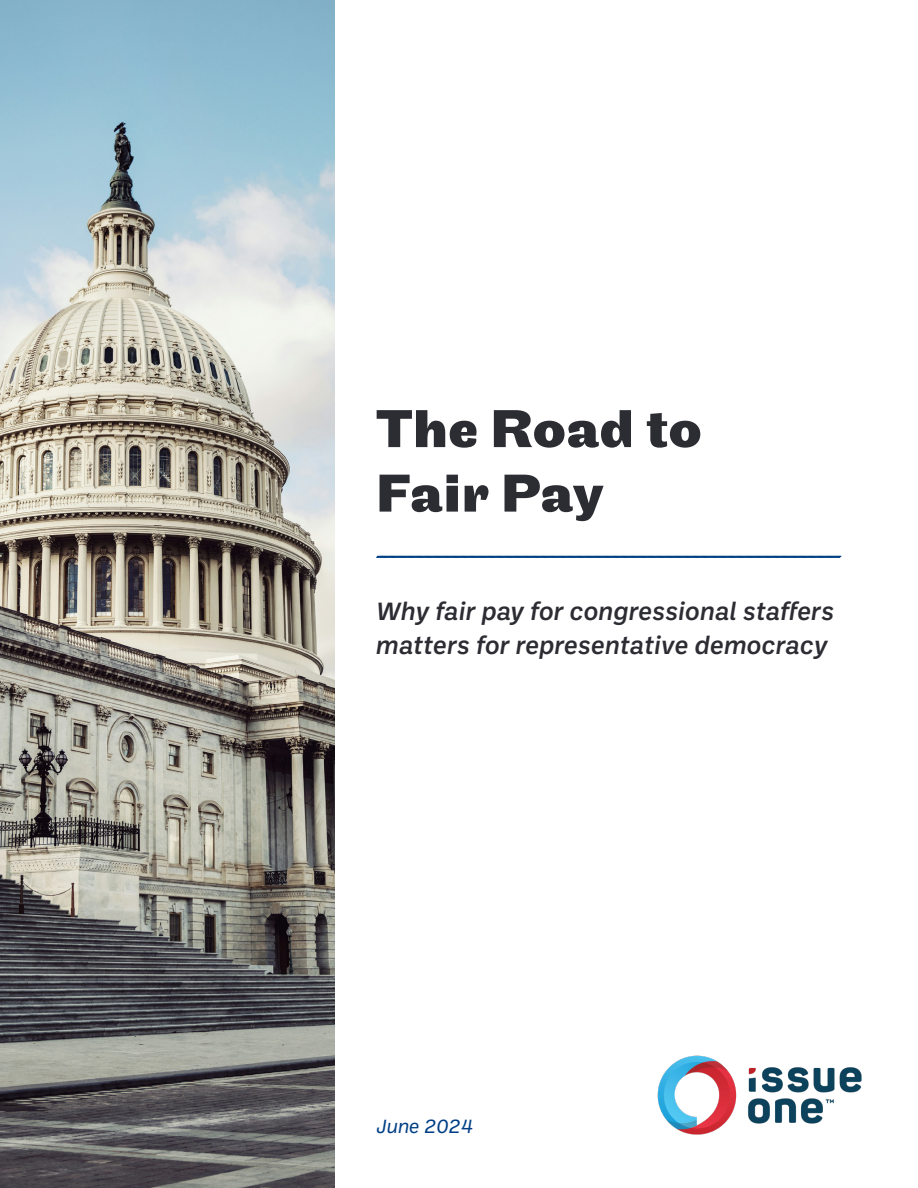
<style>
.page{position:relative;width:918px;height:1188px;background:#fff}
.page>*{position:absolute;margin:0;border:0;box-sizing:border-box;transform-origin:0 0}
.t1{font:700 55.5px "Maple";letter-spacing:.01em;color:#2c2c33}
.t2{font:italic 500 25.5px/34.5px "Ballinger";letter-spacing:.01em;color:#2c2c33}
.t3{font:italic 19.5px "Ballinger";color:#003f85}
</style>
<div class="page">
<img style="left:657px;top:1055px;width:205px;height:80px">
<svg style="left:376px;top:555px;width:466px;height:3px"></svg>
<img style="left:0;top:0;width:335px;height:1188px">
<p class="t1" style="left:376px;top:394px;width:327px">The Road to</p>
<p class="t1" style="left:376px;top:459px;width:229px">Fair Pay</p>
<p class="t2" style="left:376px;top:592px;width:459px">Why fair pay for congressional staffers matters for representative democracy</p>
<p class="t3" style="left:376px;top:1113px;width:98px">June 2024</p>
</div>
